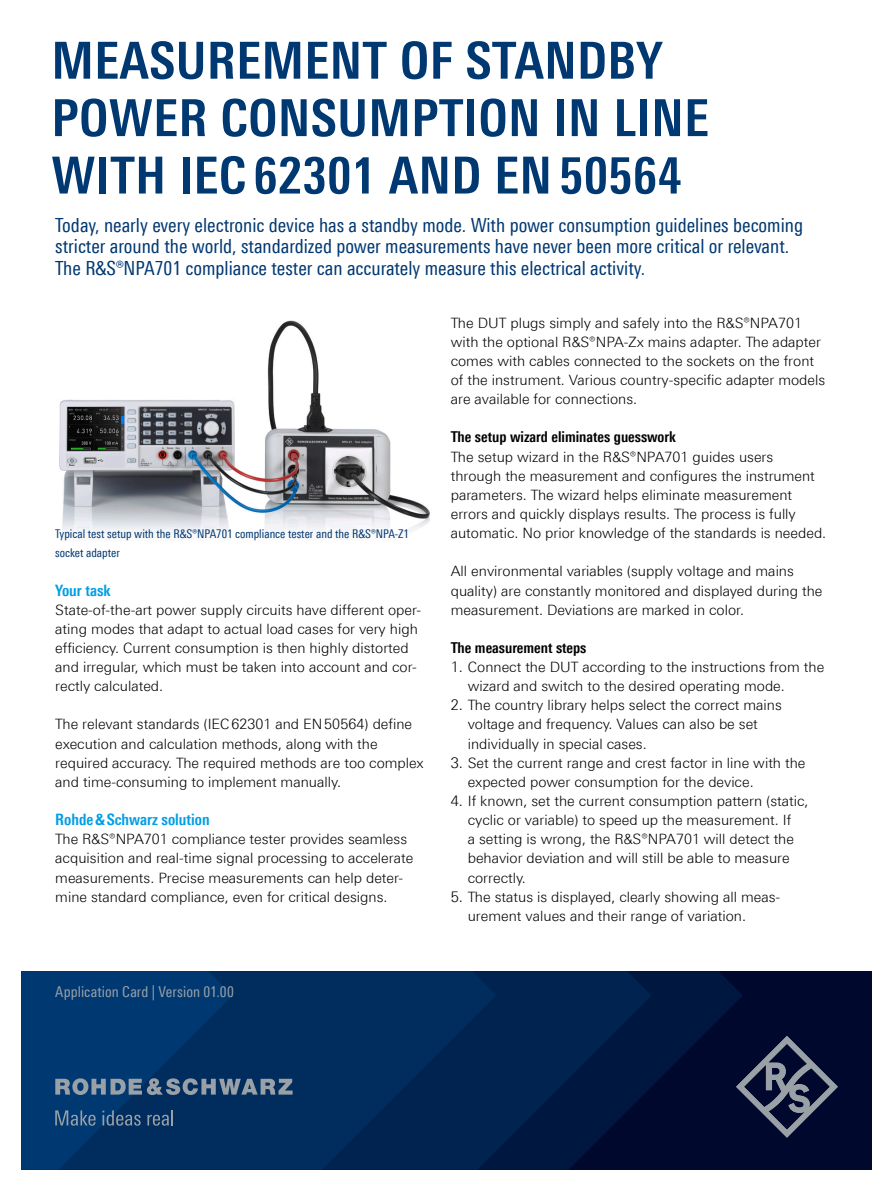
<style>
.page{position:relative;width:893px;height:1191px;background:#fff}
.page>*{position:absolute;margin:0;border:0;box-sizing:border-box;transform-origin:0 0}
.Seiten_Headline_34Pt_blau_Titel{font:700 condensed 51px/57.4px "Linotype Universfor RS";letter-spacing:.01em;color:#003872}
.Teaser{font:condensed 19.5px/21.5px "Linotype Universfor RS";color:#003872}
.Absatzfett_cyan{font:700 condensed 15.75px "Linotype Universfor RS";color:#009ee3}
.Absatzfett_schwarz{font:700 condensed 15px "Linotype Universfor RS";color:#000}
.t1{font:condensed 15px "Linotype Universfor RS";letter-spacing:.005em;color:#99a1a6}
.Haupttext_ohne_Abstand{font:300 14.25px/19.2px "Linotype Universfor RS";color:#000}
.Haupttext{font:300 14.25px/19.2px "Linotype Universfor RS";color:#000}
.Bildunterschrift{font:condensed 12px/19.2px "Linotype Universfor RS";color:#003872}
.s1{font-size:14.7px}
</style>
<div class="page">
<img style="left:59px;top:320px;width:371px;height:213px">
<div style="left:21px;top:971px;width:851px;height:198px;background:#00082d"></div>
<svg style="left:652px;top:971px;width:91px;height:115px;fill:#00173f"></svg>
<svg style="left:496px;top:971px;width:156px;height:198px;background:#001b45"></svg>
<svg style="left:293px;top:971px;width:203px;height:198px;background:#002858"></svg>
<svg style="left:736px;top:1035px;width:102px;height:102px"></svg>
<svg style="left:21px;top:971px;width:272px;height:198px;background:#08376b"></svg>
<p class="Seiten_Headline_34Pt_blau_Titel" style="left:51px;top:31px;width:659px">MEASUREMENT OF STANDBY<br>POWER CONSUMPTION IN LINE<br>WITH IEC 62301 AND EN50564</p>
<p class="Teaser" style="left:55px;top:214px;width:749px">Today, nearly every electronic device has a standby mode. With power consumption guidelines becoming stricter around the world, standardized power measurements have never been more critical or relevant.<br>The R&amp;S®NPA701 compliance tester can accurately measure this electrical activity.</p>
<p class="Haupttext" style="left:451px;top:313px;width:376px">The DUT plugs simply and safely into the R&amp;S®NPA701 with the optional R&amp;S®NPA-Zx mains adapter. The adapter comes with cables connected to the sockets on the front of the instrument. Various country-specific adapter models are available for connections.</p>
<p class="Absatzfett_schwarz" style="left:451px;top:428px;width:226px">The setup wizard eliminates guesswork</p>
<p class="Haupttext_ohne_Abstand" style="left:451px;top:447px;width:377px">The setup wizard in the R&amp;S®NPA701 guides users through the measurement and configures the instrument parameters. The wizard helps eliminate measurement errors and quickly displays results. The process is fully automatic. No prior knowledge of the standards is needed.</p>
<p class="Haupttext" style="left:451px;top:561px;width:373px">All environmental variables (supply voltage and mains quality) are constantly monitored and displayed during the measurement. Deviations are marked in color.</p>
<p class="Absatzfett_schwarz" style="left:451px;top:638px;width:137px">The measurement steps</p>
<p class="Haupttext_ohne_Abstand" style="left:468px;top:657px;width:358px;text-indent:-17px"><span class="s1">1.</span> Connect the DUT according to the instructions from the wizard and switch to the desired operating mode.</p>
<p class="Haupttext_ohne_Abstand" style="left:468px;top:695px;width:316px;text-indent:-17px"><span class="s1">2.</span> The country library helps select the correct mains voltage and frequency. Values can also be set individually in special cases.</p>
<p class="Haupttext_ohne_Abstand" style="left:468px;top:753px;width:339px;text-indent:-17px"><span class="s1">3.</span> Set the current range and crest factor in line with the expected power consumption for the device.</p>
<p class="Haupttext_ohne_Abstand" style="left:468px;top:791px;width:342px;text-indent:-17px"><span class="s1">4.</span> If known, set the current consumption pattern (static, cyclic or variable) to speed up the measurement. If<br>a setting is wrong, the R&amp;S®NPA701 will detect the behavior deviation and will still be able to measure correctly.</p>
<p class="Haupttext_ohne_Abstand" style="left:468px;top:887px;width:314px;text-indent:-17px"><span class="s1">5.</span> The status is displayed, clearly showing all meas&shy;urement values and their range of variation.</p>
<p class="Bildunterschrift" style="left:55px;top:524px;width:355px">Typical test setup with the R&amp;S®NPA701 compliance tester and the R&amp;S®NPA-Z1 socket adapter</p>
<p class="Absatzfett_cyan" style="left:55px;top:580px;width:57px">Your task</p>
<p class="Haupttext_ohne_Abstand" style="left:55px;top:600px;width:368px">State-of-the-art power supply circuits have different oper&shy;ating modes that adapt to actual load cases for very high efficiency. Current consumption is then highly distorted and irregular, which must be taken into account and cor&shy;rectly calculated.</p>
<p class="Haupttext" style="left:55px;top:714px;width:370px">The relevant standards (IEC62301 and EN50564) define execution and calculation methods, along with the required accuracy. The required methods are too complex and time-consuming to implement manually.</p>
<p class="Absatzfett_cyan" style="left:55px;top:810px;width:156px">Rohde&amp;Schwarz solution</p>
<p class="Haupttext_ohne_Abstand" style="left:55px;top:829px;width:360px">The R&amp;S®NPA701 compliance tester provides seamless acquisition and real-time signal processing to accelerate measurements. Precise measurements can help deter&shy;mine standard compliance, even for critical designs.</p>
<p class="t1" style="left:55px;top:983px;width:180px">Application Card | Version 01.00</p>
</div>
